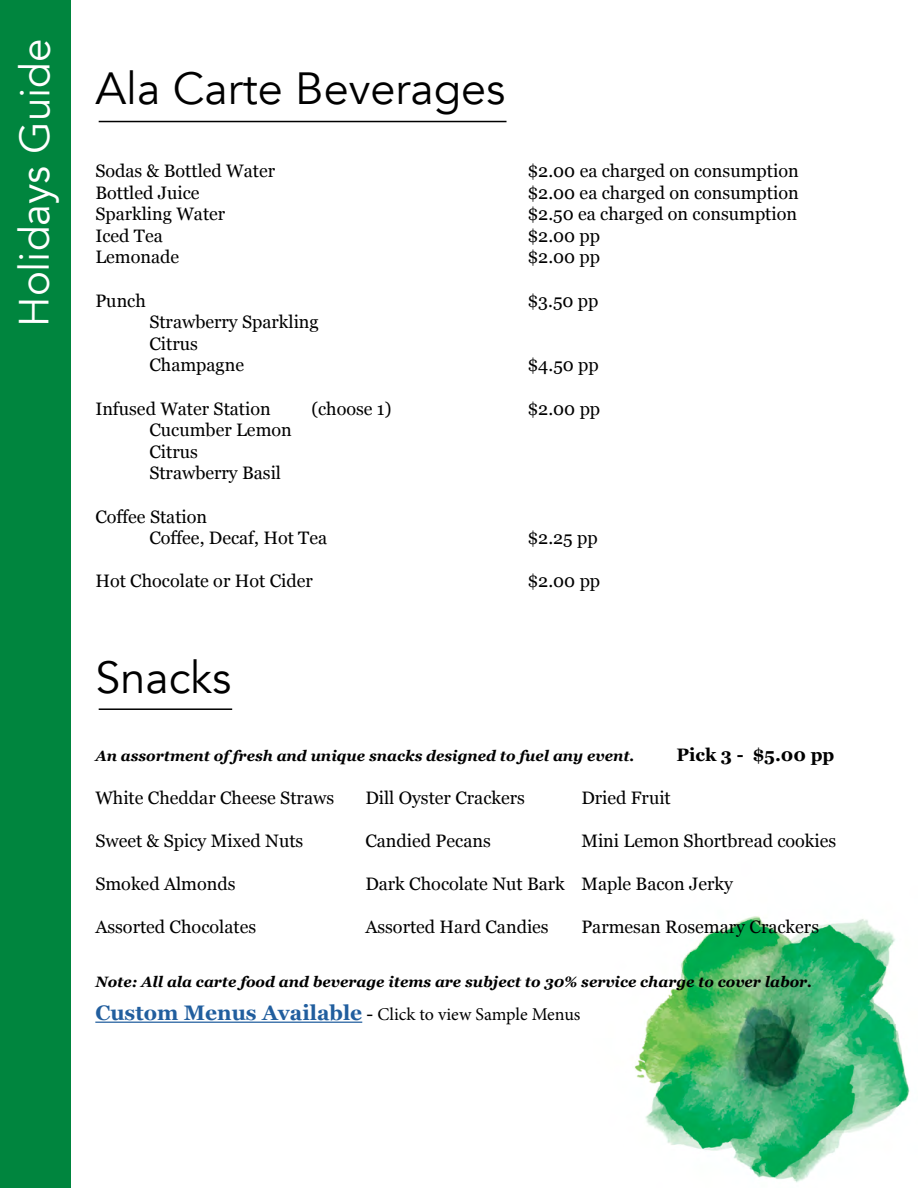
<style>
.page{position:relative;width:918px;height:1188px;background:#fff}
.page>*{position:absolute;margin:0;border:0;box-sizing:border-box;transform-origin:0 0}
.t1{font:45px "Avenir";color:#000}
.t2{font:42px "Avenir";letter-spacing:-.005em;color:#fff}
.t3{font:18px/21.6px "Georgia";color:#000}
.t4{font:18px "Minion Pro";color:#000}
.t5{font:700 18px "Georgia";color:#000}
.t6{font:italic 700 15px "Georgia";color:#000}
.s1{font-family:"Georgia";font-weight:700;font-size:21px;color:#215e9e}
.s2{font-family:"Georgia"}
</style>
<div class="page">
<img style="left:634px;top:916px;width:276px;height:267px">
<div style="left:0;top:0;width:70px;height:1188px;background:#00853e"></div>
<hr style="left:95px;top:1022px;width:267px;height:1px;background:#215e9e">
<hr style="left:99px;top:121px;width:408px;height:1px;background:#000">
<hr style="left:99px;top:708px;width:133px;height:2px;background:#000">
<h2 class="t2" style="left:10px;top:327px;width:290px;rotate:-90deg">Holidays Guide</h2>
<h1 class="t1" style="left:95px;top:61px;width:412px">Ala Carte Beverages</h1>
<p class="t3" style="left:95px;top:159px;width:181px">Sodas &amp; Bottled Water</p>
<p class="t3" style="left:527px;top:159px;width:273px">$2.00 ea charged on consumption</p>
<p class="t3" style="left:95px;top:181px;width:106px">Bottled Juice</p>
<p class="t3" style="left:527px;top:181px;width:273px">$2.00 ea charged on consumption</p>
<p class="t3" style="left:95px;top:203px;width:131px">Sparkling Water</p>
<p class="t3" style="left:527px;top:203px;width:271px">$2.50 ea charged on consumption</p>
<p class="t3" style="left:95px;top:224px;width:69px">Iced Tea</p>
<p class="t3" style="left:527px;top:224px;width:74px">$2.00 pp</p>
<p class="t3" style="left:95px;top:246px;width:85px">Lemonade</p>
<p class="t3" style="left:527px;top:246px;width:74px">$2.00 pp</p>
<p class="t3" style="left:95px;top:289px;width:52px">Punch</p>
<p class="t3" style="left:527px;top:289px;width:73px">$3.50 pp</p>
<p class="t3" style="left:149px;top:311px;width:171px">Strawberry Sparkling<br>Citrus<br>Champagne</p>
<p class="t3" style="left:527px;top:354px;width:73px">$4.50 pp</p>
<p class="t3" style="left:95px;top:397px;width:177px">Infused Water Station</p>
<p class="t3" style="left:311px;top:397px;width:82px">(choose 1)</p>
<p class="t3" style="left:527px;top:397px;width:74px">$2.00 pp</p>
<p class="t3" style="left:149px;top:419px;width:144px">Cucumber Lemon<br>Citrus<br>Strawberry Basil</p>
<p class="t3" style="left:149px;top:505px;width:179px;text-indent:-54px">Coffee Station<br>Coffee, Decaf, Hot Tea</p>
<p class="t3" style="left:527px;top:527px;width:72px">$2.25 pp</p>
<p class="t3" style="left:95px;top:570px;width:219px">Hot Chocolate or Hot Cider</p>
<p class="t3" style="left:527px;top:570px;width:74px">$2.00 pp</p>
<h1 class="t1" style="left:95px;top:651px;width:137px">Snacks</h1>
<p class="t6" style="left:95px;top:744px;width:541px">An assortment of fresh and unique snacks designed to fuel any event.</p>
<p class="t5" style="left:676px;top:741px;width:160px">Pick 3 - $5.00 pp</p>
<p class="t3" style="left:95px;top:786px;width:240px">White Cheddar Cheese Straws</p>
<p class="t3" style="left:365px;top:786px;width:161px">Dill Oyster Crackers</p>
<p class="t3" style="left:581px;top:786px;width:91px">Dried Fruit</p>
<p class="t3" style="left:95px;top:829px;width:209px">Sweet &amp; Spicy Mixed Nuts</p>
<p class="t3" style="left:365px;top:829px;width:127px">Candied Pecans</p>
<p class="t3" style="left:581px;top:829px;width:257px">Mini Lemon Shortbread cookies</p>
<p class="t3" style="left:95px;top:872px;width:142px">Smoked Almonds</p>
<p class="t3" style="left:365px;top:872px;width:369px">Dark Chocolate Nut Bark Maple Bacon Jerky</p>
<p class="t3" style="left:95px;top:916px;width:162px">Assorted Chocolates</p>
<p class="t3" style="left:365px;top:916px;width:185px">Assorted Hard Candies</p>
<p class="t3" style="left:581px;top:916px;width:239px">Parmesan Rosemary Crackers</p>
<p class="t6" style="left:95px;top:971px;width:718px">Note: All ala carte food and beverage items are subject to 30% service charge to cover labor.</p>
<p class="t4" style="left:95px;top:1003px;width:487px"><span class="s1">Custom Menus Available</span> <span class="s2">-</span> Click to view Sample Menus</p>
</div>
